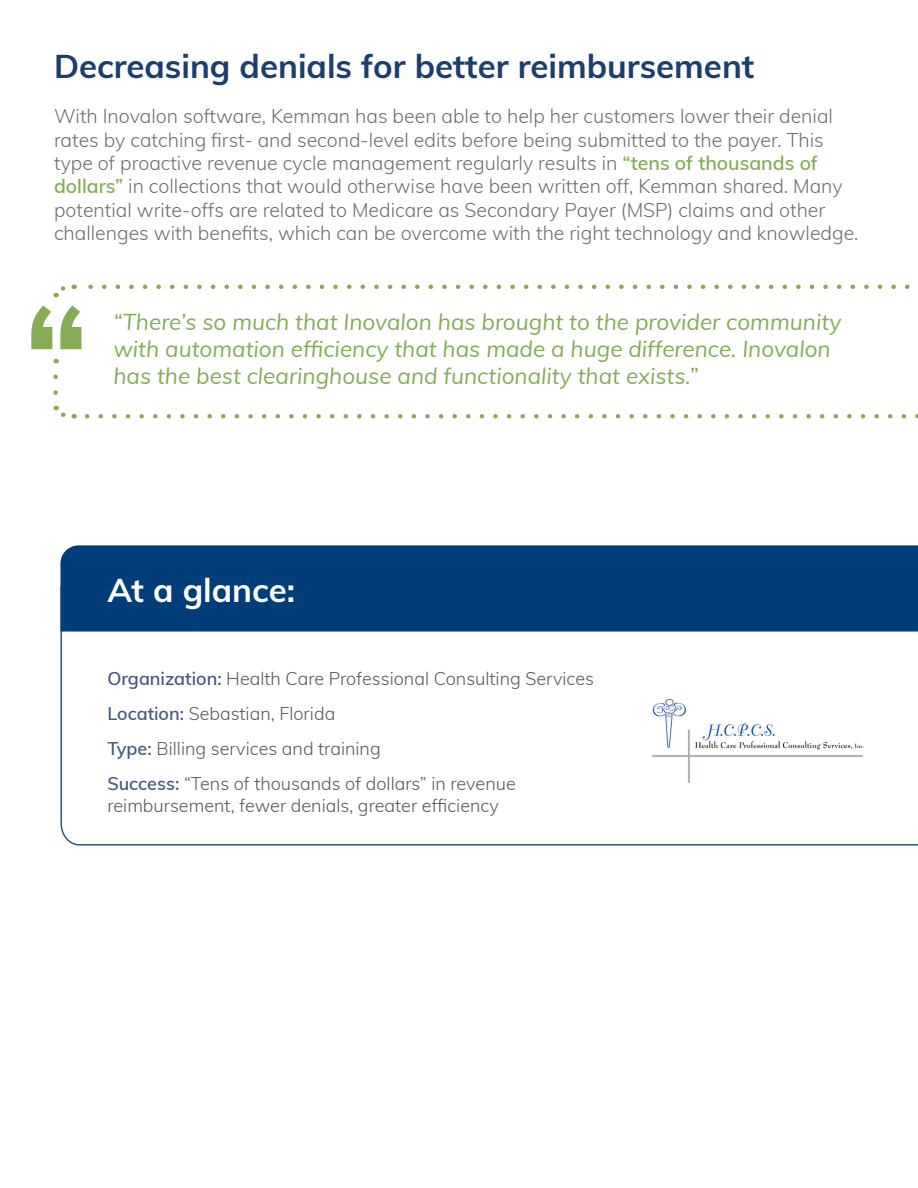
<style>
.page{position:relative;width:918px;height:1188px;background:#fff}
.page>*{position:absolute;margin:0;border:0;box-sizing:border-box;transform-origin:0 0}
.t1{font:700 33px "Muli";color:#1b3e6e}
.t2{font:700 33px "Muli";color:#fff}
.t3{font:italic 22.5px/27px "Muli";color:#84ac55}
.t4{font:300 19.5px/23.4px "Muli";color:#6d6e71}
.t5{font:300 18px/35.1px "Muli";color:#58595b}
.s1{font-weight:600;color:#84ac55}
.s2{font-weight:600;color:#465681}
.s3{font-weight:600;color:#425980}
</style>
<div class="page">
<svg style="left:60px;top:632px;width:858px;height:214px"></svg>
<div style="left:60px;top:545px;width:858px;height:87px;background:#003d79"></div>
<img style="left:652px;top:699px;width:212px;height:84px">
<svg style="left:31px;top:305px;width:51px;height:44px"></svg>
<svg style="left:53px;top:377px;width:5px;height:18px"></svg>
<svg style="left:56px;top:406px;width:19px;height:13px"></svg>
<svg style="left:87px;top:414px;width:831px;height:5px"></svg>
<svg style="left:53px;top:284px;width:857px;height:13px"></svg>
<h1 class="t1" style="left:54px;top:42px;width:702px">Decreasing denials for better reimbursement</h1>
<p class="t4" style="left:54px;top:104px;width:806px">With Inovalon software, Kemman has been able to help her customers lower their denial rates by catching first- and second-level edits before being submitted to the payer. This type of proactive revenue cycle management regularly results in <span class="s1">“tens of thousands of dollars”</span> in collections that would otherwise have been written off, Kemman shared. Many potential write-offs are related to Medicare as Secondary Payer (MSP) claims and other challenges with benefits, which can be overcome with the right technology and knowledge.</p>
<p class="t3" style="left:113px;top:307px;width:729px">“There’s so much that Inovalon has brought to the provider community with automation efficiency that has made a huge difference. Inovalon has the best clearinghouse and functionality that exists.”</p>
<h1 class="t2" style="left:107px;top:566px;width:189px">At a glance:</h1>
<p class="t5" style="left:107px;top:660px;width:488px"><span class="s2">Organization:</span> Health Care Professional Consulting Services <span class="s3">Location:</span> Sebastian, Florida<br><span class="s3">Type:</span> Billing services and training<br><span class="s2">Success:</span> “Tens of thousands of dollars” in revenue</p>
<p class="t5" style="left:107px;top:787px;width:393px">reimbursement, fewer denials, greater efficiency</p>
</div>
